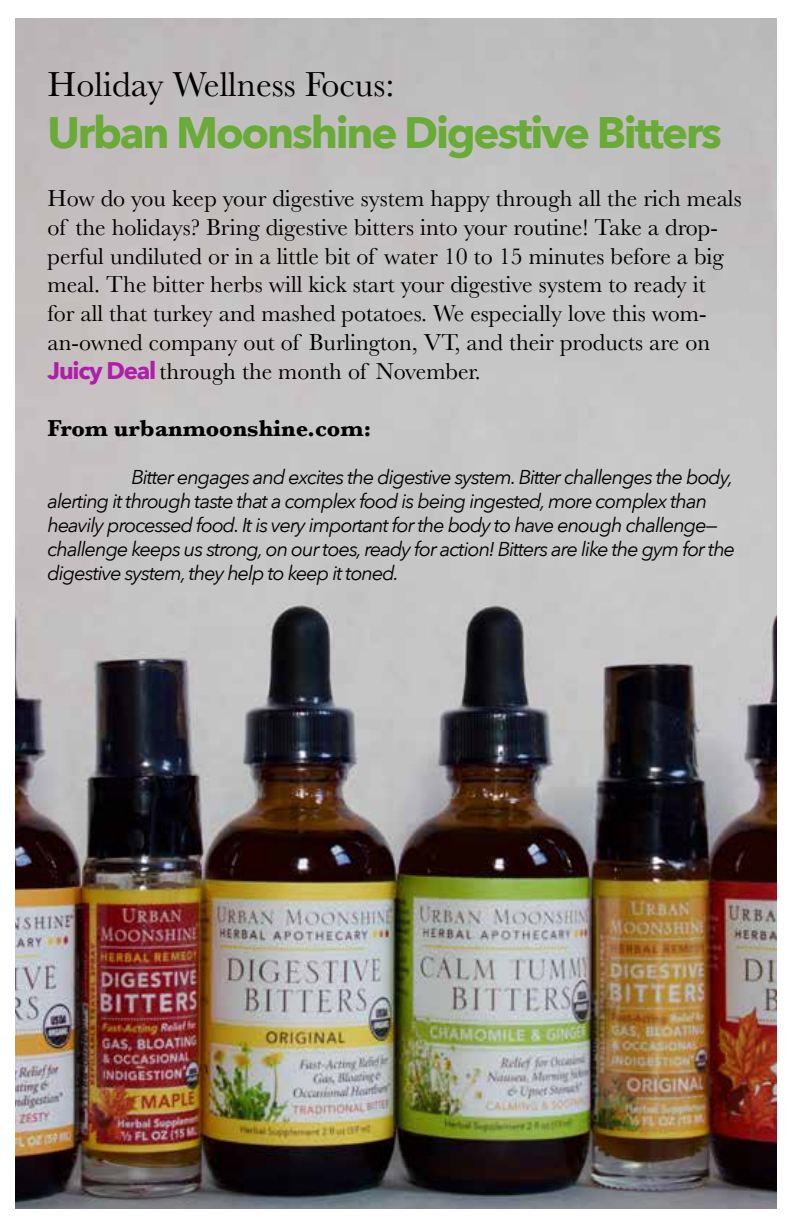
<style>
.page{position:relative;width:792px;height:1224px;background:#fff}
.page>*{position:absolute;margin:0;border:0;box-sizing:border-box;transform-origin:0 0}
.t1{font:700 44px "Avenir Next";letter-spacing:-.05em;color:#6aaa37}
.t2{font:36px "Baskerville";color:#000}
.t3{font:24px/28.8px "Baskerville";color:#000}
.t4{font:700 24px "Baskerville";color:#000}
.t5{font:italic 20px/24px "Avenir Next";letter-spacing:-.05em;color:#000}
.s1{font-family:"Avenir Next";font-weight:700;color:#b11cab}
</style>
<div class="page">
<img style="left:16px;top:18px;width:760px;height:1190px">
<h2 class="t2" style="left:48px;top:61px;width:348px">Holiday Wellness Focus:</h2>
<h1 class="t1" style="left:48px;top:95px;width:676px">Urban Moonshine Digestive Bitters</h1>
<p class="t3" style="left:48px;top:184px;width:696px">How do you keep your digestive system happy through all the rich meals of the holidays? Bring digestive bitters into your routine! Take a drop&shy;perful undiluted or in a little bit of water 10 to 15 minutes before a big meal. The bitter herbs will kick start your digestive system to ready it<br>for all that turkey and mashed potatoes. We especially love this wom&shy;an-owned company out of Burlington, VT, and their products are on <span class="s1">Juicy Deal</span>through the month of November.</p>
<p class="t4" style="left:48px;top:412px;width:325px">From urbanmoonshine.com:</p>
<p class="t5" style="left:48px;top:464px;width:689px;text-indent:84px">Bitter engages and excites the digestive system. Bitter challenges the body, alerting it through taste that a complex food is being ingested, more complex than heavily processed food. It is very important for the body to have enough challenge— challenge keeps us strong, on our toes, ready for action! Bitters are like the gym for the digestive system, they help to keep it toned.</p>
</div>
